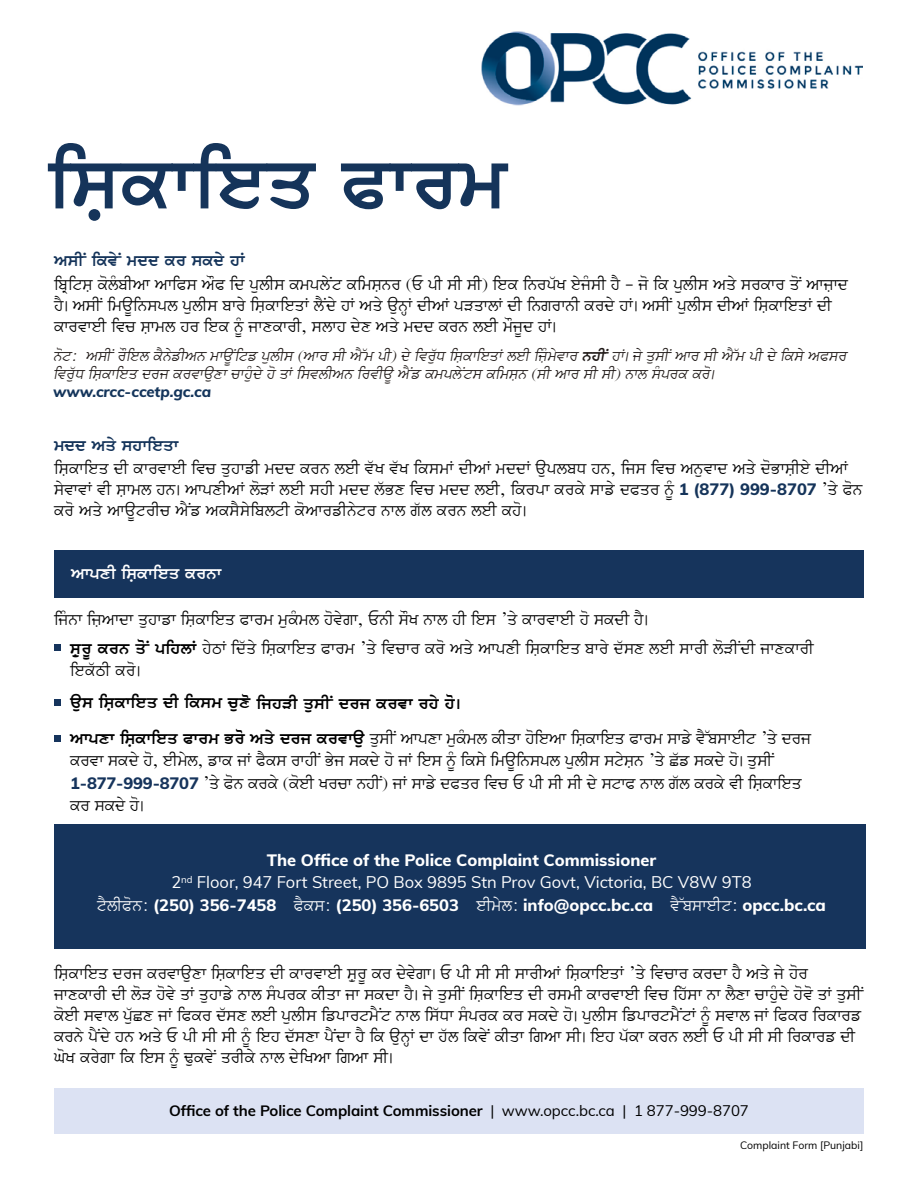
<style>
.page{position:relative;width:918px;height:1188px;background:#fff}
.page>*{position:absolute;margin:0;border:0;box-sizing:border-box;transform-origin:0 0}
.t1{font:700 75px "Samtol";color:#15345a}
.t2{font:16.5px/21px "Samtol";letter-spacing:-.005em;color:#000}
.t3{font:800 16.5px/22.5px "Muli";color:#fff;text-align:center}
.t4{font:700 16.5px/35.2px "Samtol";color:#000}
.t5{font:700 16.5px "Samtol";letter-spacing:-.005em;color:#15345a}
.t6{font:700 16.5px "Samtol";letter-spacing:-.005em;color:#fff}
.t7{font:italic 15px/18px "Samtol";letter-spacing:-.005em;color:#211b19}
.t8{font:700 15px "Muli";letter-spacing:-.005em;color:#000}
.t9{font:italic 800 15px "Muli";letter-spacing:-.005em;color:#14355b}
.t10{font:10.5px "Muli";color:#000}
.s1{font-weight:700}
.s2{font-family:"Muli";font-weight:800;color:#15345a}
.s3{font-weight:400}
.s4{font-family:"Muli";font-weight:800;color:#16345c}
.s5{font-family:"Samtol";font-weight:400}
</style>
<div class="page">
<div style="left:54px;top:1088px;width:810px;height:46px;background:#dce2f3"></div>
<div style="left:54px;top:824px;width:812px;height:125px;background:#16345c"></div>
<img style="left:481px;top:31px;width:211px;height:75px">
<img style="left:698px;top:51px;width:165px;height:38px">
<div style="left:54px;top:550px;width:810px;height:48px;background:#16345c"></div>
<div style="left:54px;top:644px;width:7px;height:7px;background:#16345c"></div>
<div style="left:54px;top:699px;width:7px;height:7px;background:#16345c"></div>
<div style="left:54px;top:735px;width:7px;height:7px;background:#16345c"></div>
<h1 class="t1" style="left:48px;top:139px;width:460px">ISLKFIEQ PFRM</h1>
<p class="t5" style="left:54px;top:250px;width:192px">ASIN IKVYN MDD KR SKDYHF</p>
<p class="t2" style="left:54px;top:274px;width:796px">IBRITSL KOLMBIAF AFIPS AOP ID PULIS KMPLYNT KIMSLNR (E PI SI SI) IEK INRPWK EYJMSI HY– JO IK PULIS AQY SRKFR QON AFJLFD<br>HY[ ASIN IMAUINSPL PULIS BFRY ISLKFIEQF LYNDY HF AQY AUNHF DIAF PVQFLF DI INGRFNI KRDY HF[ ASIN PULIS DIAF ISLKFIEQF DI<br>KFRVFEI IVC SLFML HR IEK NUM JFXKFRI, SLFH DYX AQY MDD KRN LEI MOJUD HF[</p>
<p class="t7" style="left:53px;top:347px;width:798px">NOT: ASI N ROIEL KYNYZIAN MFAUNITZ PULIS (AFR SI AYWM PI) DYIVRUW D ISLKFIEQF LEI IJLM MYVFR <span class="s1">nhI N</span> HF[ JYQUSI N AFR SI AYWM PI DYIKSYAPSR<br>IVRWUD ISLKFIEQ DRJ KRVFAUXF CFHUM DYHOQF ISVLIAN IRVIAUAYNZ KMPLYNTS KIMSLN (SI AFR SI SI) NFL SM PRK KRO[</p>
<p class="t9" style="left:53px;top:380px;width:160px">www.crcc-ccetp.gc.ca</p>
<p class="t5" style="left:54px;top:435px;width:126px">MDD AQYSHFIEQF</p>
<p class="t2" style="left:54px;top:459px;width:810px">ISLKFIEQ DI KFRVFEI IVC QUHFZI MDD KRN LEI VWK VWK IKSMF DIAF MDDF AUPLBD HN, IJS IVC ANUVFD AQY DOBFSLIEY DIAF<br>SYVFVF VI SLFML HN[ AFPXIAF LOVF LEI SHI MDD LWBX IVC MDD LEI, IKRPF KRKY SFZY DPQR NUM <span class="s2">1 (877) 999-8707</span> `QY PON<br>KRO AQY AFAUTRIC AYNZ AKSYSYIBLTI KOAFRZINYTR NFL GWL KRN LEI KHO[</p>
<p class="t6" style="left:71px;top:563px;width:152px">AFPXI ISLKFIEQ KRNF</p>
<p class="t2" style="left:54px;top:610px;width:600px">IJMNF IJLAFDF QUHFZF ISLKFIEQ PFRM MUKMML HOVYGF, ENI SOK NFL HI IES `QY KFRVFEI HO SKDI HY[</p>
<p class="t2" style="left:70px;top:638px;width:745px;line-height:22.5px"><span class="s1">SLURUKRN QON PIHLF</span> HYTF IDWQY ISLKFIEQ PFRM `QY IVCFR KRO AQY AFPXI ISLKFIEQ BFRY DWSX LEI SFRI LOVINDI JFXKFRI<br>IEKWTI KRO[</p>
<p class="t4" style="left:70px;top:686px;width:742px">AUS ISLKFIEQ DI IKSM CUXOIJHVI QUSIN DRJ KRVF RHYHO[<br>AFPXF ISLKFIEQ PFRM BROAQYDRJ KRVFAU<span class="s3">QUSIN AFPXF MUKMML KIQF HOIEAF ISLKFIEQ PFRM SFZY VYWBSFEIT `QY DRJ</span></p>
<p class="t2" style="left:70px;top:750px;width:733px;line-height:22.5px">KRVF SKDY HO, EIMYL, ZFK JF PYKS RFHIN BYJ SKDY HO JF IES NUMIKSY IMAUINSPL PULIS STYSLN `QY CWZ SKDY HO[ QUSIN<br><span class="s4">1-877-999-8707</span> `QY PON KRKY (KOEI KRCF NHIN) JF SFZY DPQR IVC E PI SI SI DY STFP NFL GWL KRKY VI ISLKFIEQ<br>KR SKDY HO[</p>
<p class="t3" style="left:97px;top:848px;width:730px">The Office of the Police Complaint Commissioner<br><span class="s3">2</span><sup>nd</sup> <span class="s3">Floor, 947 Fort Street, PO Box 9895 Stn Prov Govt, Victoria, BC V8W 9T8<br></span><span class="s5">TYLIPON:</span> (250) 356-7458 <span class="s5">PYKS:</span> (250) 356-6503 <span class="s5">EIMYL:</span> info@opcc.bc.ca <span class="s5">VYWBSFEIT:</span> opcc.bc.ca</p>
<p class="t2" style="left:54px;top:964px;width:811px">ISLKFIEQ DRJ KRVFAUXF ISLKFIEQ DI KFRVFEI SLURU KR DYVYGF[ E PI SI SI SFRIAF ISLKFIEQF `QY IVCFR KRDF HYAQY JY HOR JFXKFRI DI LOV HOVY QF QUHFZY NFL SMPRK KIQF JF SKDF HY[ JY QUSIN ISLKFIEQ DI RSMI KFRVFEI IVC IHWSF NF LYXF CFHUMDY HOVO QF QUSIN KOEI SVFL PUWCX JF IPKR DWSX LEI PULIS IZPFRTMYNT NFL ISWDF SMPRK KR SKDY HO[ PULIS IZPFRTMYNTF NUM SVFL JF IPKR IRKFRZ KRNY PYNDY HN AQY E PI SI SI NUM IEH DWSXF PYNDF HYIK AUNHF DF HWL IKVYN KIQF IGAF SI[ IEH PWKF KRN LEI E PI SI SI IRKFRZ DI GOK KRYGF IK IES NUM ZUKVYN QRIKY NFL DYIKAF IGAF SI[</p>
<p class="t8" style="left:169px;top:1099px;width:581px">Office of the Police Complaint Commissioner <span class="s3">| www.opcc.bc.ca | 1 877-999-8707</span></p>
<p class="t10" style="left:740px;top:1137px;width:125px">Complaint Form [Punjabi]</p>
</div>
